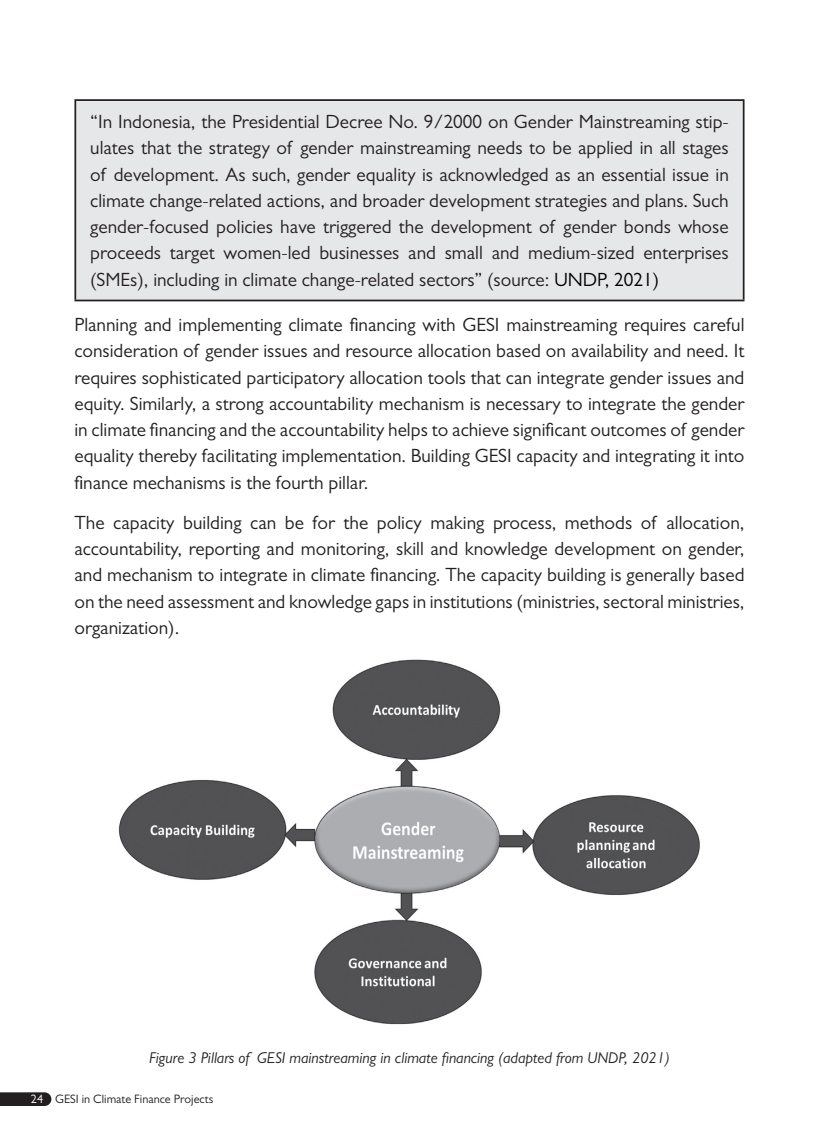
<style>
.page{position:relative;width:819px;height:1141px;background:#fff}
.page>*{position:absolute;margin:0;border:0;box-sizing:border-box;transform-origin:0 0}
.Body{font:19.25px/26.2px "Gill Sans";color:#231f20;text-align:justify}
.t1{font:italic 15.75px "Gill Sans";color:#231f20}
.t2{font:12.25px "Gill Sans";color:#231f20}
.s1{color:#000}
.s2{color:#fff}
</style>
<div class="page">
<svg style="left:0;top:1092px;width:51px;height:14px"></svg>
<div style="left:75px;top:100px;width:668px;height:200px;background:#e6e7e9"></div>
<hr style="left:74px;top:99px;width:670px;height:2px;background:#231f20">
<hr style="left:74px;top:101px;width:2px;height:199px;background:#231f20">
<hr style="left:742px;top:101px;width:2px;height:199px;background:#231f20">
<hr style="left:74px;top:300px;width:670px;height:1px;background:#231f20">
<img style="left:118px;top:659px;width:582px;height:366px">
<p class="Body" style="left:90px;top:108px;width:640px">“In Indonesia, the Presidential Decree No. 9/2000 on Gender Mainstreaming stip&shy;ulates that the strategy of gender mainstreaming needs to be applied in all stages of development. As such, gender equality is acknowledged as an essential issue in climate change-related actions, and broader development strategies and plans. Such gender-focused policies have triggered the development of gender bonds whose proceeds target women-led businesses and small and medium-sized enterprises (SMEs), including in climate change-related sectors” (source: <span class="s1">UNDP, 2021)</span></p>
<p class="Body" style="left:74px;top:311px;width:671px">Planning and implementing climate financing with GESI mainstreaming requires careful consideration of gender issues and resource allocation based on availability and need. It requires sophisticated participatory allocation tools that can integrate gender issues and equity. Similarly, a strong accountability mechanism is necessary to integrate the gender in climate financing and the accountability helps to achieve significant outcomes of gender equality thereby facilitating implementation. Building GESI capacity and integrating it into finance mechanisms is the fourth pillar.</p>
<p class="Body" style="left:74px;top:509px;width:671px">The capacity building can be for the policy making process, methods of allocation, accountability, reporting and monitoring, skill and knowledge development on gender, and mechanism to integrate in climate financing. The capacity building is generally based on the need assessment and knowledge gaps in institutions (ministries, sectoral ministries, organization).</p>
<p class="t1" style="left:149px;top:1048px;width:522px">Figure 3 Pillars of GESI mainstreaming in climate financing (adapted from UNDP, 2021)</p>
<p class="t2" style="left:31px;top:1091px;width:184px"><span class="s2">24</span> GESI in Climate Finance Projects</p>
</div>
